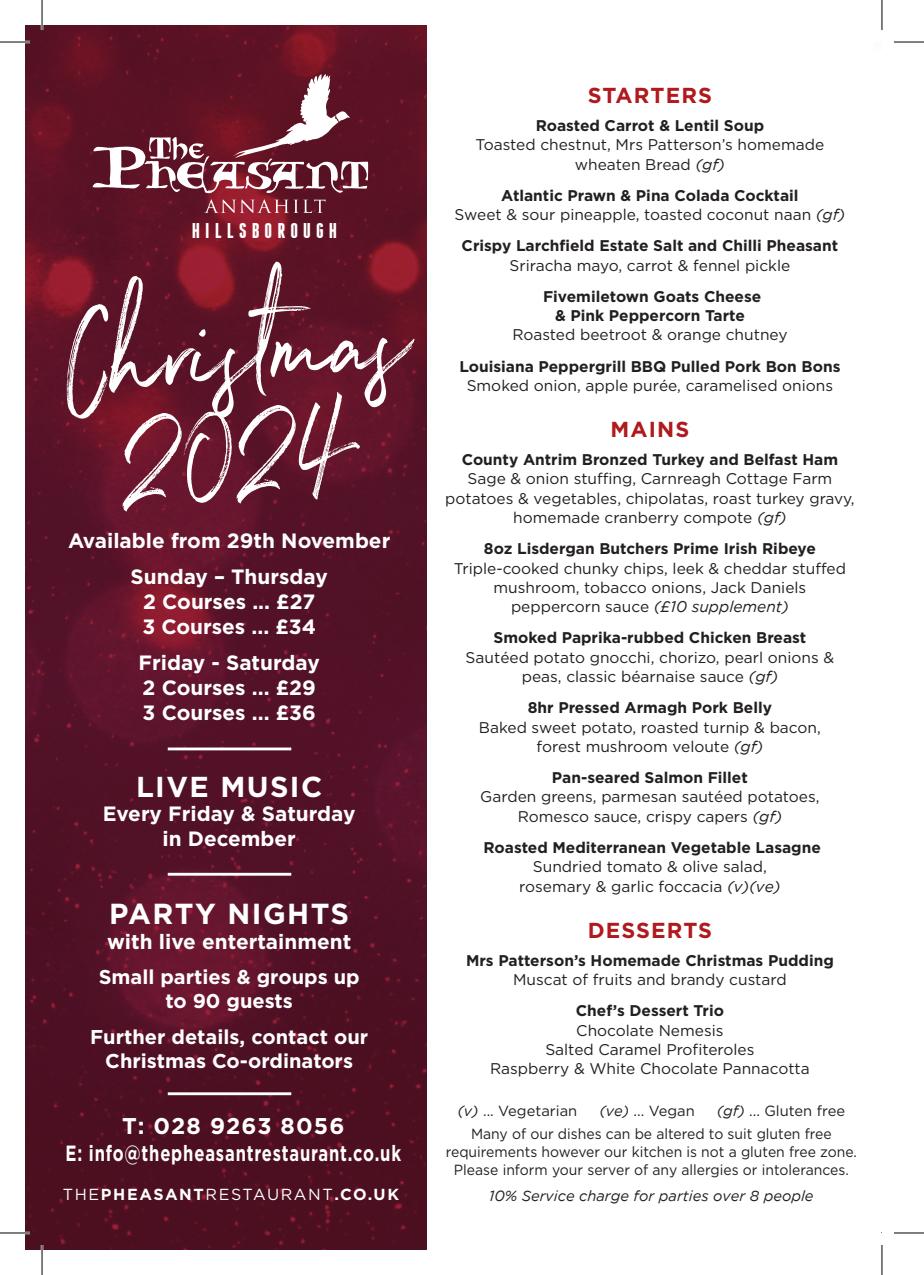
<style>
.page{position:relative;width:924px;height:1275px;background:#fff}
.page>*{position:absolute;margin:0;border:0;box-sizing:border-box;transform-origin:0 0}
.t1{font:136.2px "Northwell";color:#fff;scale:.93 1}
.t2{font:700 29px "Gotham";letter-spacing:.05em;color:#fff}
.t3{font:700 28.8px "Gotham";letter-spacing:.05em;color:#fff}
.t4{font:700 22.8px "Gotham";letter-spacing:.05em;color:#fff}
.t5{font:700 22px "Gotham";letter-spacing:.05em;color:#fff;scale:.75 1}
.t6{font:700 21.6px "Gotham";letter-spacing:.05em;color:#b01a1e}
.t7{font:700 21.2px "Franchise";letter-spacing:.24em;color:#fff}
.t8{font:700 20.6px "Gotham";color:#fff}
.t9{font:700 20px "Gotham";color:#fff}
.t10{font:700 16px "Gotham";letter-spacing:.1em;color:#fff}
.t11{font:15.4px/19.2px "Gotham";color:#231f20;text-align:center}
.t12{font:700 15.4px "Gotham";color:#231f20}
.t13{font:14.6px/17.6px "Gotham";color:#231f20;text-align:center;scale:.95 1}
.t14{font:14.6px "Gotham";color:#231f20}
.t15{font:italic 14.6px "Gotham";color:#231f20}
.s1{font-weight:400}
.s2{font-style:italic}
</style>
<div class="page">
<img style="left:25px;top:25px;width:401px;height:1225px">
<hr style="left:168px;top:873px;width:123px;height:2px;background:#fff">
<svg style="left:92px;top:74px;width:276px;height:139px;background:#7b3948"></svg>
<hr style="left:168px;top:747px;width:123px;height:3px;background:#fff">
<hr style="left:168px;top:1092px;width:123px;height:3px;background:#fff">
<hr style="left:0;top:41px;width:30px;height:2px;background:#fff">
<hr style="left:0;top:1231px;width:30px;height:3px;background:#fff">
<hr style="left:41px;top:0;width:2px;height:30px;background:#fff">
<hr style="left:41px;top:1245px;width:2px;height:30px;background:#fff">
<hr style="left:0;top:42px;width:30px;height:1px;background:#000">
<hr style="left:893px;top:42px;width:30px;height:1px;background:#000">
<hr style="left:0;top:1232px;width:30px;height:1px;background:#000">
<hr style="left:893px;top:1232px;width:30px;height:1px;background:#000">
<hr style="left:42px;top:0;width:1px;height:30px;background:#000">
<hr style="left:42px;top:1245px;width:1px;height:30px;background:#000">
<hr style="left:881px;top:0;width:1px;height:30px;background:#000">
<hr style="left:881px;top:1245px;width:1px;height:30px;background:#000">
<p class="t7" style="left:192px;top:221px;width:147px">HILLSBOROUGH</p>
<p class="t1" style="left:57px;top:262px;width:375px;rotate:-4deg">Christmas</p>
<p class="t1" style="left:112px;top:370px;width:260px;rotate:-4deg">2024</p>
<p class="t8" style="left:68px;top:527px;width:323px">Available from 29th November</p>
<p class="t8" style="left:130px;top:563px;width:198px">Sunday – Thursday</p>
<p class="t8" style="left:143px;top:588px;width:174px">2 Courses ... £27</p>
<p class="t8" style="left:142px;top:613px;width:175px">3 Courses ... £34</p>
<p class="t8" style="left:138px;top:649px;width:183px">Friday - Saturday</p>
<p class="t8" style="left:142px;top:674px;width:175px">2 Courses ... £29</p>
<p class="t8" style="left:142px;top:699px;width:174px">3 Courses ... £36</p>
<p class="t3" style="left:136px;top:767px;width:188px">LIVE MUSIC</p>
<p class="t8" style="left:103px;top:800px;width:254px">Every Friday &amp; Saturday</p>
<p class="t8" style="left:162px;top:825px;width:135px">in December</p>
<p class="t2" style="left:109px;top:894px;width:241px">PARTY NIGHTS</p>
<p class="t8" style="left:107px;top:927px;width:245px">with live entertainment</p>
<p class="t9" style="left:99px;top:964px;width:262px">Small parties &amp; groups up</p>
<p class="t9" style="left:165px;top:988px;width:129px">to 90 guests</p>
<p class="t9" style="left:90px;top:1023px;width:279px">Further details, contact our</p>
<p class="t9" style="left:105px;top:1047px;width:249px">Christmas Co-ordinators</p>
<p class="t4" style="left:122px;top:1111px;width:224px">T: 028 9263 8056</p>
<p class="t5" style="left:65px;top:1138px;width:449px">E: info@thepheasantrestaurant.co.uk</p>
<p class="t10" style="left:63px;top:1183px;width:337px"><span class="s1">THE</span>PHEASANT<span class="s1">RESTAURANT</span>.CO.UK</p>
<p class="t6" style="left:587px;top:81px;width:126px">STARTERS</p>
<p class="t12" style="left:535px;top:115px;width:230px">Roasted Carrot &amp; Lentil Soup</p>
<p class="t11" style="left:475px;top:135px;width:350px">Toasted chestnut, Mrs Patterson’s homemade</p>
<p class="t11" style="left:574px;top:154px;width:151px">wheaten Bread <span class="s2">(gf)</span></p>
<p class="t12" style="left:501px;top:185px;width:299px">Atlantic Prawn &amp; Pina Colada Cocktail</p>
<p class="t11" style="left:454px;top:205px;width:392px">Sweet &amp; sour pineapple, toasted coconut naan <span class="s2">(gf)</span></p>
<p class="t12" style="left:461px;top:236px;width:378px">Crispy Larchfield Estate Salt and Chilli Pheasant</p>
<p class="t11" style="left:509px;top:255px;width:282px">Sriracha mayo, carrot &amp; fennel pickle</p>
<p class="t12" style="left:543px;top:286px;width:220px">Fivemiletown Goats Cheese</p>
<p class="t12" style="left:554px;top:305px;width:191px">&amp; Pink Peppercorn Tarte</p>
<p class="t11" style="left:512px;top:325px;width:276px">Roasted beetroot &amp; orange chutney</p>
<p class="t12" style="left:459px;top:356px;width:382px">Louisiana Peppergrill BBQ Pulled Pork Bon Bons</p>
<p class="t11" style="left:466px;top:376px;width:368px">Smoked onion, apple purée, caramelised onions</p>
<p class="t6" style="left:610px;top:415px;width:80px">MAINS</p>
<p class="t12" style="left:461px;top:449px;width:377px">County Antrim Bronzed Turkey and Belfast Ham</p>
<p class="t11" style="left:445px;top:469px;width:411px">Sage &amp; onion stuffing, Carnreagh Cottage Farm potatoes &amp; vegetables, chipolatas, roast turkey gravy, homemade cranberry compote <span class="s2">(gf)</span></p>
<p class="t12" style="left:483px;top:538px;width:333px">8oz Lisdergan Butchers Prime Irish Ribeye</p>
<p class="t11" style="left:453px;top:558px;width:393px">Triple-cooked chunky chips, leek &amp; cheddar stuffed mushroom, tobacco onions, Jack Daniels</p>
<p class="t11" style="left:510px;top:597px;width:279px">peppercorn sauce <span class="s2">(£10 supplement)</span></p>
<p class="t12" style="left:493px;top:628px;width:314px">Smoked Paprika-rubbed Chicken Breast</p>
<p class="t11" style="left:465px;top:647px;width:370px">Sautéed potato gnocchi, chorizo, pearl onions &amp; peas, classic béarnaise sauce <span class="s2">(gf)</span></p>
<p class="t12" style="left:527px;top:697px;width:245px">8hr Pressed Armagh Pork Belly</p>
<p class="t11" style="left:478px;top:717px;width:343px">Baked sweet potato, roasted turnip &amp; bacon,</p>
<p class="t11" style="left:536px;top:736px;width:228px">forest mushroom veloute <span class="s2">(gf)</span></p>
<p class="t12" style="left:551px;top:767px;width:197px">Pan-seared Salmon Fillet</p>
<p class="t11" style="left:480px;top:787px;width:341px">Garden greens, parmesan sautéed potatoes,<br>Romesco sauce, crispy capers <span class="s2">(gf)</span></p>
<p class="t12" style="left:483px;top:837px;width:338px">Roasted Mediterranean Vegetable Lasagne</p>
<p class="t11" style="left:532px;top:857px;width:235px">Sundried tomato &amp; olive salad,</p>
<p class="t11" style="left:519px;top:876px;width:263px">rosemary &amp; garlic foccacia <span class="s2">(v)(ve)</span></p>
<p class="t6" style="left:587px;top:915px;width:126px">DESSERTS</p>
<p class="t12" style="left:466px;top:950px;width:369px">Mrs Patterson’s Homemade Christmas Pudding</p>
<p class="t11" style="left:513px;top:969px;width:275px">Muscat of fruits and brandy custard</p>
<p class="t12" style="left:575px;top:1000px;width:150px">Chef’s Dessert Trio</p>
<p class="t11" style="left:576px;top:1020px;width:149px">Chocolate Nemesis</p>
<p class="t11" style="left:545px;top:1039px;width:210px">Salted Caramel Profiteroles</p>
<p class="t11" style="left:490px;top:1058px;width:321px">Raspberry &amp; White Chocolate Pannacotta</p>
<p class="t14" style="left:457px;top:1102px;width:121px"><span class="s2">(v)</span> ... Vegetarian</p>
<p class="t14" style="left:599px;top:1102px;width:97px"><span class="s2">(ve)</span> ... Vegan</p>
<p class="t14" style="left:716px;top:1102px;width:130px"><span class="s2">(gf)</span> ... Gluten free</p>
<p class="t13" style="left:445px;top:1125px;width:434px">Many of our dishes can be altered to suit gluten free requirements however our kitchen is not a gluten free zone.<br>Please inform your server of any allergies or intolerances.</p>
<p class="t15" style="left:489px;top:1187px;width:326px">10% Service charge for parties over 8 people</p>
</div>
